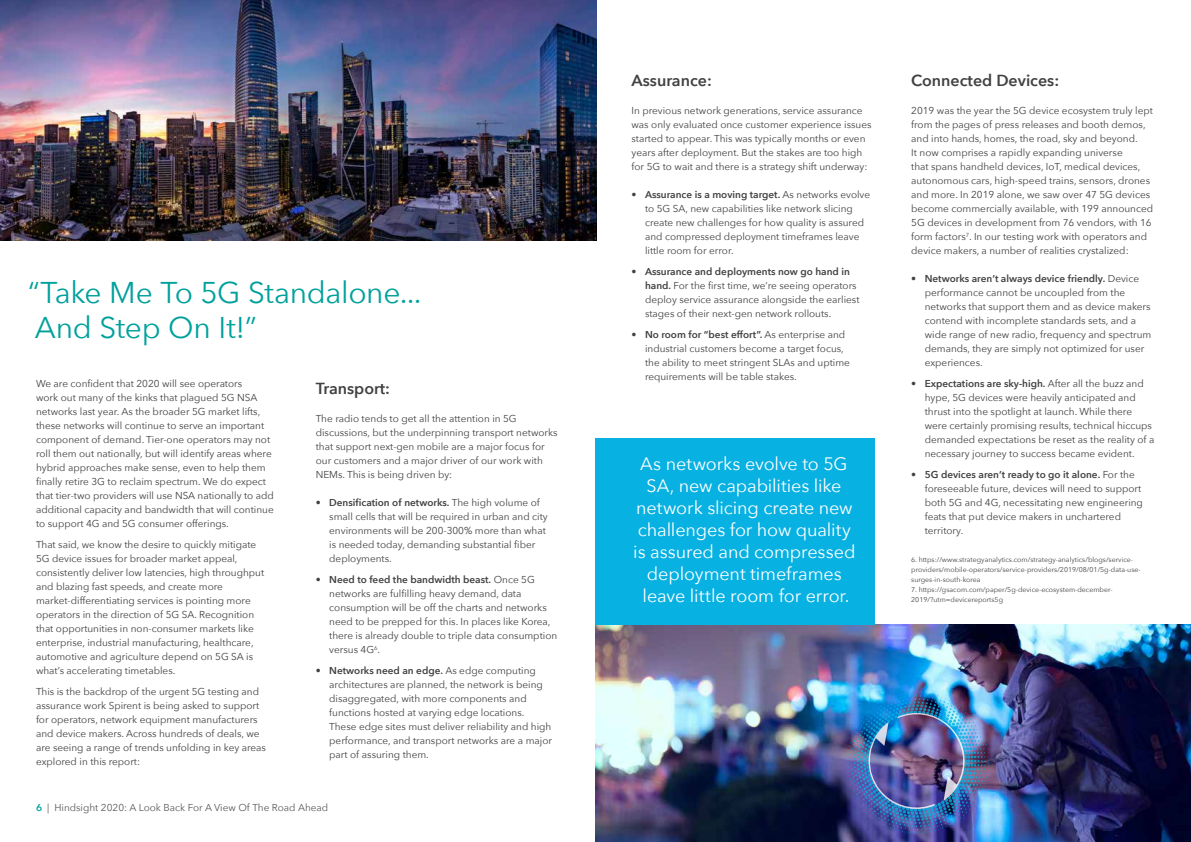
<style>
.page{position:relative;width:1191px;height:842px;background:#fff}
.page>*{position:absolute;margin:0;border:0;box-sizing:border-box;transform-origin:0 0}
.t1{font:30px/35px "Avenir Next";letter-spacing:-.015em;color:#00a19c}
.t2{font:18px/22px "Avenir Next";letter-spacing:-.005em;color:#fff;text-align:center}
.t3{font:600 16px "Avenir Next";color:#414042}
.t4{font:10px/14px "Avenir Next";color:#414042}
.t5{font:10px "Avenir Next";color:#58595b}
.t6{font:7px/10px "Avenir Next";color:#444}
.s1{font-weight:600}
.s2{font-weight:600;color:#00a19c}
</style>
<div class="page">
<img style="left:595px;top:624px;width:596px;height:218px">
<img style="left:0;top:0;width:596px;height:240px">
<img style="left:844px;top:689px;width:145px;height:144px">
<div style="left:595px;top:438px;width:280px;height:186px;background:#07b1e2"></div>
<h1 class="t1" style="left:28px;top:274px;width:395px">“Take Me To 5G Standalone...<br>And Step On It!”</h1>
<h3 class="t3" style="left:316px;top:375px;width:76px">Transport:</h3>
<p class="t4" style="left:316px;top:411px;width:243px">The radio tends to get all the attention in 5G discussions, but the underpinning transport networks that support next-gen mobile are a major focus for our customers and a major driver of our work with NEMs. This is being driven by:</p>
<p class="t4" style="left:329px;top:495px;width:220px;text-indent:-14px"><span class="s1">• Densification of networks.</span> The high volume of small cells that will be required in urban and city environments will be 200-300% more than what is needed today, demanding substantial fiber deployments.</p>
<p class="t4" style="left:329px;top:572px;width:229px;text-indent:-14px"><span class="s1">• Need to feed the bandwidth beast.</span> Once 5G networks are fulfilling heavy demand, data consumption will be off the charts and networks need to be prepped for this. In places like Korea, there is already double to triple data consumption versus 4G<sup>6</sup>.</p>
<p class="t4" style="left:329px;top:663px;width:224px;text-indent:-14px"><span class="s1">• Networks need an edge.</span> As edge computing architectures are planned, the network is being disaggregated, with more components and functions hosted at varying edge locations.<br>These edge sites must deliver reliability and high performance, and transport networks are a major part of assuring them.</p>
<p class="t4" style="left:36px;top:376px;width:239px">We are confident that 2020 will see operators<br>work out many of the kinks that plagued 5G NSA networks last year. As the broader 5G market lifts, these networks will continue to serve an important component of demand. Tier-one operators may not roll them out nationally, but will identify areas where hybrid approaches make sense, even to help them finally retire 3G to reclaim spectrum. We do expect that tier-two providers will use NSA nationally to add additional capacity and bandwidth that will continue to support 4G and 5G consumer offerings.</p>
<p class="t4" style="left:36px;top:537px;width:230px">That said, we know the desire to quickly mitigate 5G device issues for broader market appeal, consistently deliver low latencies, high throughput and blazing fast speeds, and create more market-differentiating services is pointing more operators in the direction of 5G SA. Recognition that opportunities in non-consumer markets like enterprise, industrial manufacturing, healthcare, automotive and agriculture depend on 5G SA is what’s accelerating timetables.</p>
<p class="t4" style="left:36px;top:684px;width:231px">This is the backdrop of the urgent 5G testing and assurance work Spirent is being asked to support for operators, network equipment manufacturers and device makers. Across hundreds of deals, we are seeing a range of trends unfolding in key areas explored in this report:</p>
<p class="t5" style="left:36px;top:799px;width:294px"><span class="s2">6</span> | Hindsight 2020: A Look Back For A View Of The Road Ahead</p>
<h3 class="t3" style="left:631px;top:67px;width:82px">Assurance:</h3>
<p class="t4" style="left:631px;top:103px;width:241px">In previous network generations, service assurance was only evaluated once customer experience issues started to appear. This was typically months or even years after deployment. But the stakes are too high for 5G to wait and there is a strategy shift underway:</p>
<p class="t4" style="left:645px;top:187px;width:227px;text-indent:-14px"><span class="s1">• Assurance is a moving target.</span> As networks evolve to 5G SA, new capabilities like network slicing create new challenges for how quality is assured and compressed deployment timeframes leave little room for error.</p>
<p class="t4" style="left:645px;top:264px;width:216px;text-indent:-14px"><span class="s1">• Assurance and deployments now go hand in hand.</span> For the first time, we’re seeing operators deploy service assurance alongside the earliest stages of their next-gen network rollouts.</p>
<p class="t4" style="left:645px;top:327px;width:206px;text-indent:-14px"><span class="s1">• No room for “best effort”.</span> As enterprise and industrial customers become a target focus, the ability to meet stringent SLAs and uptime requirements will be table stakes.</p>
<h2 class="t2" style="left:633px;top:452px;width:224px">As networks evolve to 5G<br>SA, new capabilities like network slicing create new challenges for how quality is assured and compressed deployment timeframes leave little room for error.</h2>
<h3 class="t3" style="left:911px;top:67px;width:149px">Connected Devices:</h3>
<p class="t4" style="left:911px;top:103px;width:243px">2019 was the year the 5G device ecosystem truly lept from the pages of press releases and booth demos, and into hands, homes, the road, sky and beyond.<br>It now comprises a rapidly expanding universe<br>that spans handheld devices, IoT, medical devices, autonomous cars, high-speed trains, sensors, drones and more. In 2019 alone, we saw over 47 5G devices become commercially available, with 199 announced 5G devices in development from 76 vendors, with 16 form factors<sup>7</sup>. In our testing work with operators and device makers, a number of realities crystalized:</p>
<p class="t4" style="left:924px;top:271px;width:228px;text-indent:-14px"><span class="s1">• Networks aren’t always device friendly.</span> Device performance cannot be uncoupled from the networks that support them and as device makers contend with incomplete standards sets, and a wide range of new radio, frequency and spectrum demands, they are simply not optimized for user experiences.</p>
<p class="t4" style="left:924px;top:376px;width:231px;text-indent:-14px"><span class="s1">• Expectations are sky-high.</span> After all the buzz and hype, 5G devices were heavily anticipated and thrust into the spotlight at launch. While there were certainly promising results, technical hiccups demanded expectations be reset as the reality of a necessary journey to success became evident.</p>
<p class="t4" style="left:924px;top:467px;width:220px;text-indent:-14px"><span class="s1">• 5G devices aren’t ready to go it alone.</span> For the foreseeable future, devices will need to support both 5G and 4G, necessitating new engineering feats that put device makers in unchartered territory.</p>
<p class="t6" style="left:911px;top:554px;width:231px">6. https://www.strategyanalytics.com/strategy-analytics/blogs/service&shy;providers/mobile-operators/service-providers/2019/08/01/5g-data-use&shy;surges-in-south-korea</p>
<p class="t6" style="left:911px;top:584px;width:203px">7. https://gsacom.com/paper/5g-device-ecosystem-december-<br>2019/?utm=devicereports5g</p>
</div>
